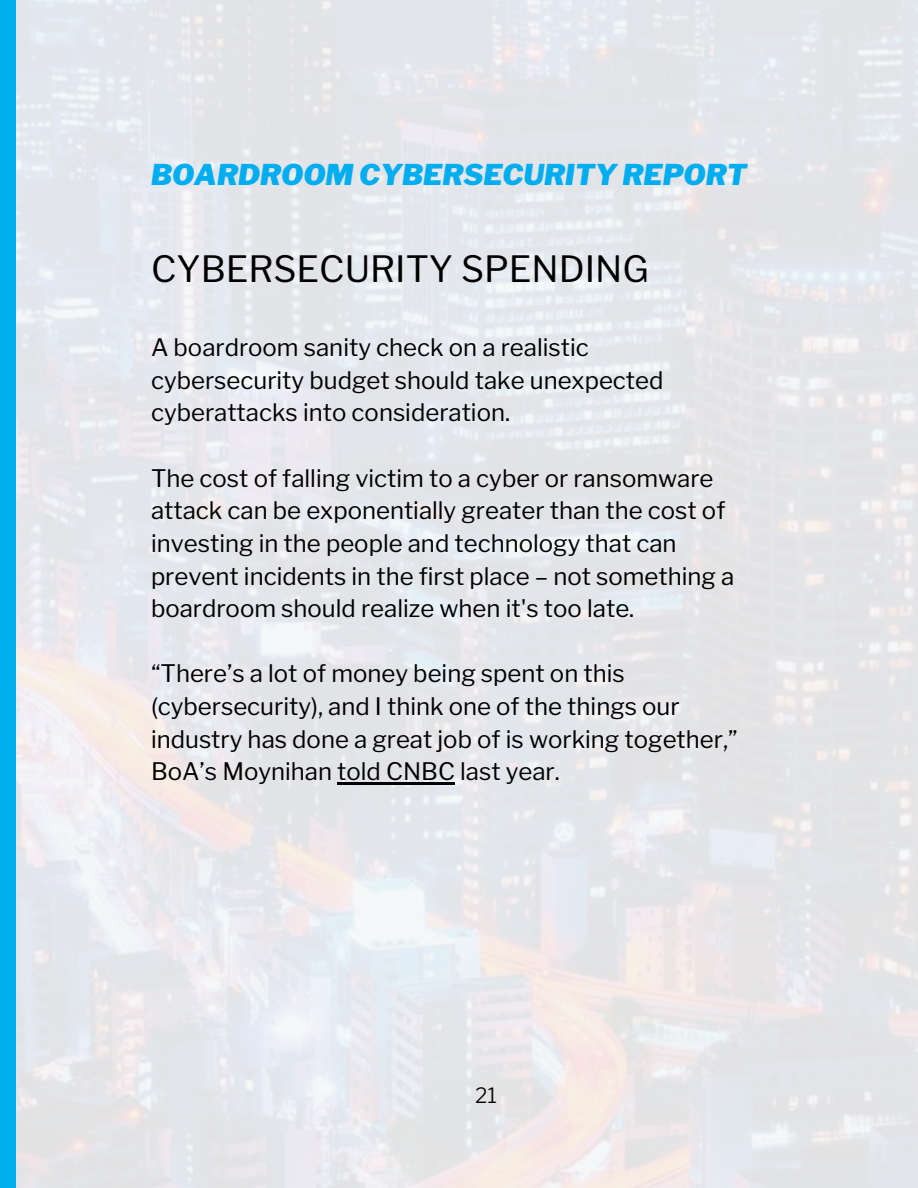
<style>
.page{position:relative;width:918px;height:1188px;background:#fff}
.page>*{position:absolute;margin:0;border:0;box-sizing:border-box;transform-origin:0 0}
.t1{font:36px "Libre Franklin";color:#000}
.t2{font:italic 900 28.5px "Libre Franklin";color:#00adef}
.t3{font:24px/32.7px "Libre Franklin";color:#000}
.t4{font:300 21px "Libre Franklin";color:#000}
</style>
<div class="page">
<div style="left:0;top:0;width:16px;height:1188px;background:#00adef"></div>
<img style="left:16px;top:0;width:902px;height:1188px">
<hr style="left:337px;top:783px;width:118px;height:2px;background:#000">
<p class="t2" style="left:151px;top:158px;width:597px">BOARDROOM CYBERSECURITY REPORT</p>
<h1 class="t1" style="left:151px;top:247px;width:500px">CYBERSECURITY SPENDING</h1>
<p class="t3" style="left:151px;top:331px;width:514px">A boardroom sanity check on a realistic cybersecurity budget should take unexpected cyberattacks into consideration.</p>
<p class="t3" style="left:151px;top:462px;width:585px">The cost of falling victim to a cyber or ransomware attack can be exponentially greater than the cost of investing in the people and technology that can prevent incidents in the first place – not something a boardroom should realize when it's too late.</p>
<p class="t3" style="left:151px;top:657px;width:588px">“There’s a lot of money being spent on this (cybersecurity), and I think one of the things our industry has done a great job of is working together,” BoA’s Moynihan told CNBC last year.</p>
<p class="t4" style="left:475px;top:1082px;width:23px">21</p>
</div>
